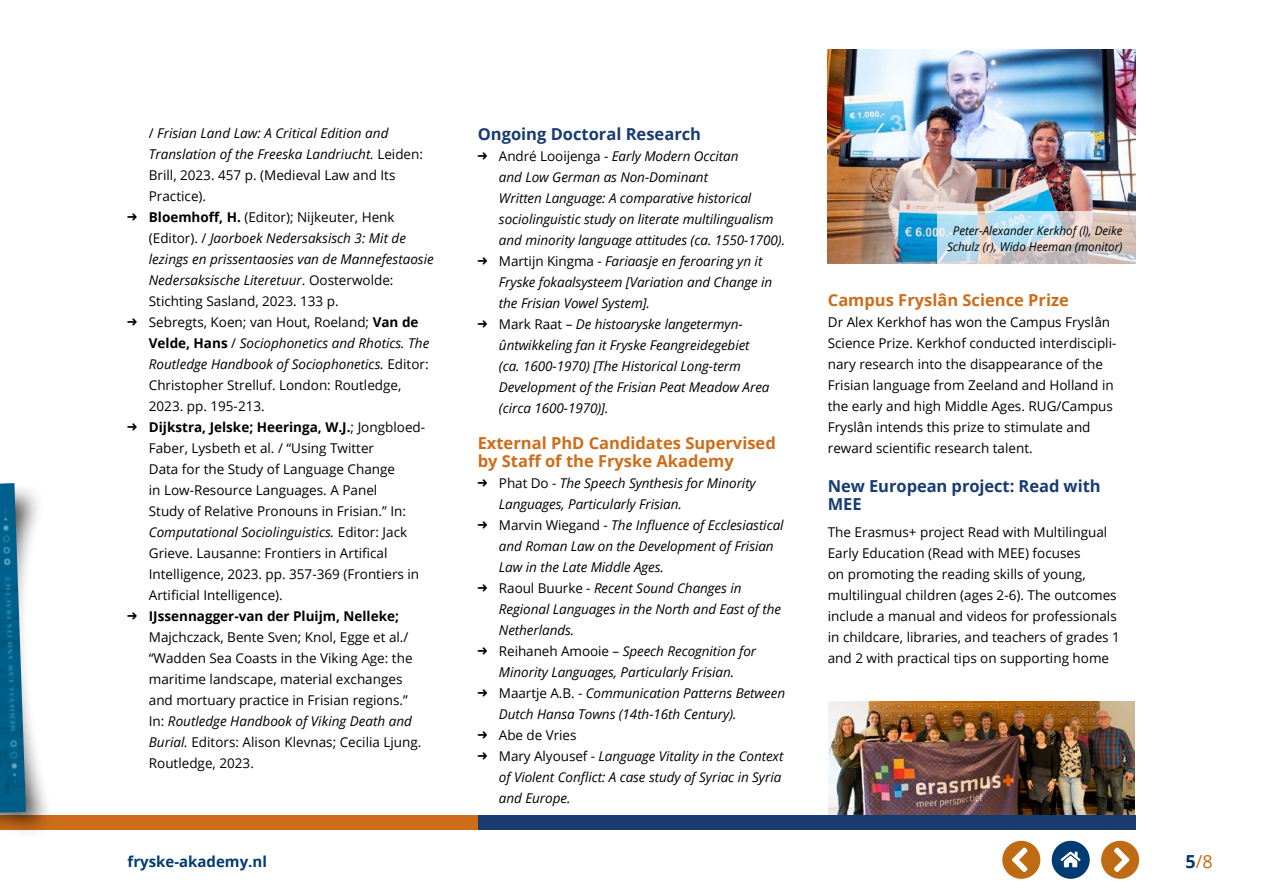
<style>
.page{position:relative;width:1263px;height:893px;background:#fff}
.page>*{position:absolute;margin:0;border:0;box-sizing:border-box;transform-origin:0 0}
.t1{font:18px "Open Sans";color:#c06b13}
.KLRKOP_OR_11PT{font:700 16.5px/18px "Open Sans";color:#cd6d19}
.KLRKOP_BL_11PT{font:700 16.5px/18px "Open Sans";letter-spacing:-.005em;color:#183c71}
.KLRKOP_LB_11PT{font:700 16.5px "Open Sans";color:#183c71}
.t2{font:700 15px "Open Sans";color:#003b71}
.PLAT_ZW_9PT{font:13.5px/21px "Open Sans";color:#000}
.t3{font:italic 13.5px/21px "Open Sans";letter-spacing:-.005em;color:#000}
.BIJSCHR_ZW_8PT{font:italic 12px/16.5px "Open Sans";color:#000;text-align:center}
.s1{font-style:normal}
.s2{font-weight:700;font-style:normal}
.s3{font-weight:700}
.s4{font-style:italic}
.s5{font-weight:700;color:#003b71}
</style>
<div class="page">
<div style="left:0;top:815px;width:1135px;height:14px;background:#183c71"></div>
<div style="left:0;top:815px;width:478px;height:14px;background:#cd6d19"></div>
<div style="left:0;top:482px;width:55px;height:364px;background:#000;opacity:.75"></div>
<img style="left:0;top:483px;width:26px;height:330px">
<img style="left:827px;top:50px;width:308px;height:214px">
<img style="left:829px;top:702px;width:305px;height:113px">
<svg style="left:937px;top:212px;width:199px;height:52px;background:#cbd3d7"></svg>
<svg style="left:1101px;top:841px;width:38px;height:38px"></svg>
<div style="left:1052px;top:841px;width:38px;height:38px;background:#003b71;border-radius:50%"></div>
<svg style="left:1002px;top:841px;width:38px;height:38px"></svg>
<svg style="left:1060px;top:851px;width:21px;height:16px"></svg>
<p class="t3" style="left:149px;top:122px;width:276px"><span class="s1">/</span> Frisian Land Law: A Critical Edition and Translation of the Freeska Landriucht. <span class="s1">Leiden:<br>Brill, 2023. 457 p. (Medieval Law and Its Practice).</span></p>
<p class="t3" style="left:149px;top:206px;width:286px"><span class="s2">Bloemhoff, H.</span> <span class="s1">(Editor); Nijkeuter, Henk (Editor). /</span> Jaorboek Nedersaksisch 3: Mit de lezings en prissentaosies van de Mannefestaosie Nedersaksische Literetuur<span class="s1">. Oosterwolde:<br>Stichting Sasland, 2023. 133 p.</span></p>
<p class="PLAT_ZW_9PT" style="left:149px;top:311px;width:282px">Sebregts, Koen; van Hout, Roeland; <span class="s3">Van de Velde, Hans</span> / <span class="s4">Sociophonetics and Rhotics. The Routledge Handbook of Sociophonetics.</span> Editor:<br>Christopher Strelluf. London: Routledge, 2023. pp. 195-213.</p>
<p class="PLAT_ZW_9PT" style="left:149px;top:416px;width:278px"><span class="s3">Dijkstra, Jelske; Heeringa, W.J.</span>; Jongbloed-Faber, Lysbeth et al. / “Using Twitter<br>Data for the Study of Language Change<br>in Low-Resource Languages. A Panel<br>Study of Relative Pronouns in Frisian.” In:<br><span class="s4">Computational Sociolinguistics.</span> Editor: Jack Grieve. Lausanne: Frontiers in Artifical Intelligence, 2023. pp. 357-369 (Frontiers in Artificial Intelligence).</p>
<p class="PLAT_ZW_9PT" style="left:149px;top:605px;width:274px"><span class="s3">IJssennagger-van der Pluijm, Nelleke; </span>Majchczack, Bente Sven; Knol, Egge et al./ “Wadden Sea Coasts in the Viking Age: the maritime landscape, material exchanges and mortuary practice in Frisian regions.” In: <span class="s4">Routledge Handbook of Viking Death and Burial.</span> Editors: Alison Klevnas; Cecilia Ljung.<br>Routledge, 2023.</p>
<p class="t2" style="left:128px;top:851px;width:141px">fryske-akademy.nl</p>
<p class="KLRKOP_LB_11PT" style="left:478px;top:123px;width:225px">Ongoing Doctoral Research</p>
<p class="t3" style="left:499px;top:145px;width:288px"><span class="s1">André Looijenga -</span> Early Modern Occitan<br>and Low German as Non-Dominant<br>Written Language: A comparative historical sociolinguistic study on literate multilingualism and minority language attitudes (ca. 1550-1700).</p>
<p class="t3" style="left:499px;top:250px;width:275px"><span class="s1">Martijn Kingma -</span> Fariaasje en feroaring yn it<br>Fryske fokaalsysteem [Variation and Change in the Frisian Vowel System].</p>
<p class="t3" style="left:499px;top:313px;width:272px"><span class="s1">Mark Raat –</span> De histoaryske langetermyn&shy;ûntwikkeling fan it Fryske Feangreidegebiet (ca. 1600-1970) [The Historical Long-term Development of the Frisian Peat Meadow Area (circa 1600-1970)].</p>
<p class="KLRKOP_OR_11PT" style="left:478px;top:434px;width:300px">External PhD Candidates Supervised by Staff of the Fryske Akademy</p>
<p class="t3" style="left:499px;top:472px;width:258px"><span class="s1">Phat Do -</span> The Speech Synthesis for Minority<br>Languages, Particularly Frisian.</p>
<p class="t3" style="left:499px;top:514px;width:286px"><span class="s1">Marvin Wiegand -</span> The Influence of Ecclesiastical and Roman Law on the Development of Frisian<br>Law in the Late Middle Ages.</p>
<p class="t3" style="left:499px;top:577px;width:284px"><span class="s1">Raoul Buurke -</span> Recent Sound Changes in<br>Regional Languages in the North and East of the<br>Netherlands.</p>
<p class="t3" style="left:499px;top:640px;width:259px"><span class="s1">Reihaneh Amooie –</span> Speech Recognition for<br>Minority Languages, Particularly Frisian.</p>
<p class="t3" style="left:499px;top:682px;width:288px"><span class="s1">Maartje A.B. -</span> Communication Patterns Between<br>Dutch Hansa Towns (14th-16th Century).</p>
<p class="PLAT_ZW_9PT" style="left:499px;top:724px;width:79px">Abe de Vries</p>
<p class="t3" style="left:499px;top:745px;width:286px"><span class="s1">Mary Alyousef -</span> Language Vitality in the Context of Violent Conflict: A case study of Syriac in Syria and Europe.</p>
<p class="BIJSCHR_ZW_8PT" style="left:947px;top:222px;width:177px">Peter-Alexander Kerkhof (l), Deike<br>Schulz (r), Wido Heeman (monitor)</p>
<p class="KLRKOP_OR_11PT" style="left:828px;top:291px;width:243px">Campus Fryslân Science Prize</p>
<p class="PLAT_ZW_9PT" style="left:828px;top:311px;width:290px">Dr Alex Kerkhof has won the Campus Fryslân Science Prize. Kerkhof conducted interdiscipli&shy;nary research into the disappearance of the Frisian language from Zeeland and Holland in the early and high Middle Ages. RUG/Campus Fryslân intends this prize to stimulate and reward scientific research talent.</p>
<p class="KLRKOP_BL_11PT" style="left:828px;top:477px;width:274px">New European project: Read with<br>MEE</p>
<p class="PLAT_ZW_9PT" style="left:828px;top:521px;width:294px">The Erasmus+ project Read with Multilingual Early Education (Read with MEE) focuses<br>on promoting the reading skills of young, multilingual children (ages 2-6). The outcomes include a manual and videos for professionals in childcare, libraries, and teachers of grades 1 and 2 with practical tips on supporting home</p>
<h1 class="t1" style="left:1185px;top:849px;width:29px"><span class="s5">5</span>/8</h1>
</div>
